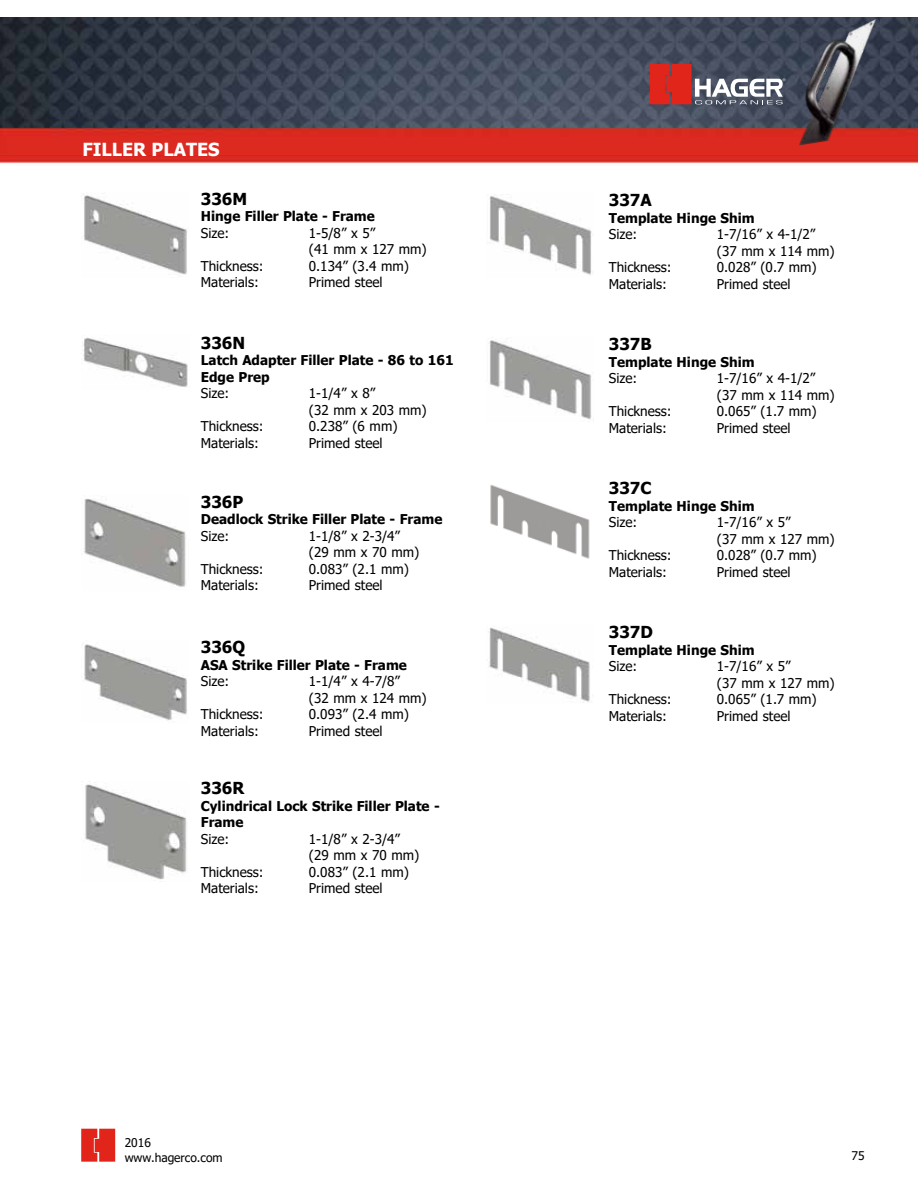
<style>
.page{position:relative;width:918px;height:1188px;background:#fff}
.page>*{position:absolute;margin:0;border:0;box-sizing:border-box;transform-origin:0 0}
.t1{font:700 18px "Tahoma";color:#fff}
.t2{font:700 16.5px "Tahoma";color:#000}
.t3{font:13.5px/16.5px "Tahoma";color:#000}
.t4{font:700 13.5px/16.5px "Tahoma";color:#000}
.t5{font:12px/14.4px "Tahoma";color:#000}
</style>
<div class="page">
<svg style="left:81px;top:1129px;width:34px;height:33px"></svg>
<img style="left:0;top:17px;width:918px;height:147px">
<svg style="left:650px;top:64px;width:135px;height:40px;background:#956168"></svg>
<img style="left:84px;top:499px;width:102px;height:88px">
<img style="left:81px;top:642px;width:106px;height:79px">
<img style="left:85px;top:784px;width:102px;height:98px">
<img style="left:489px;top:194px;width:103px;height:82px">
<img style="left:488px;top:340px;width:105px;height:80px">
<img style="left:490px;top:485px;width:100px;height:74px">
<img style="left:488px;top:627px;width:102px;height:76px">
<img style="left:83px;top:193px;width:104px;height:82px">
<img style="left:82px;top:337px;width:106px;height:50px">
<h1 class="t1" style="left:82px;top:137px;width:139px">FILLER PLATES</h1>
<p class="t2" style="left:201px;top:187px;width:48px">336M</p>
<p class="t4" style="left:201px;top:207px;width:176px">Hinge Filler Plate - Frame</p>
<p class="t3" style="left:201px;top:225px;width:30px">Size:</p>
<p class="t3" style="left:309px;top:225px;width:119px">1-5/8” x 5”<br>(41 mm x 127 mm)</p>
<p class="t3" style="left:201px;top:258px;width:64px">Thickness:</p>
<p class="t3" style="left:309px;top:258px;width:102px">0.134” (3.4 mm)</p>
<p class="t3" style="left:201px;top:275px;width:60px">Materials:</p>
<p class="t3" style="left:309px;top:275px;width:75px">Primed steel</p>
<p class="t2" style="left:201px;top:331px;width:46px">336N</p>
<p class="t4" style="left:201px;top:351px;width:254px">Latch Adapter Filler Plate - 86 to 161<br>Edge Prep</p>
<p class="t3" style="left:201px;top:386px;width:30px">Size:</p>
<p class="t3" style="left:309px;top:386px;width:119px">1-1/4” x 8”<br>(32 mm x 203 mm)</p>
<p class="t3" style="left:201px;top:419px;width:64px">Thickness:</p>
<p class="t3" style="left:309px;top:419px;width:90px">0.238” (6 mm)</p>
<p class="t3" style="left:201px;top:435px;width:60px">Materials:</p>
<p class="t3" style="left:309px;top:435px;width:75px">Primed steel</p>
<p class="t2" style="left:201px;top:490px;width:44px">336P</p>
<p class="t4" style="left:201px;top:510px;width:243px">Deadlock Strike Filler Plate - Frame</p>
<p class="t3" style="left:201px;top:528px;width:30px">Size:</p>
<p class="t3" style="left:309px;top:528px;width:112px">1-1/8” x 2-3/4” (29 mm x 70 mm)</p>
<p class="t3" style="left:201px;top:561px;width:64px">Thickness:</p>
<p class="t3" style="left:309px;top:561px;width:102px">0.083” (2.1 mm)</p>
<p class="t3" style="left:201px;top:578px;width:60px">Materials:</p>
<p class="t3" style="left:309px;top:578px;width:75px">Primed steel</p>
<p class="t2" style="left:201px;top:636px;width:46px">336Q</p>
<p class="t4" style="left:201px;top:656px;width:208px">ASA Strike Filler Plate - Frame</p>
<p class="t3" style="left:201px;top:674px;width:30px">Size:</p>
<p class="t3" style="left:309px;top:674px;width:119px">1-1/4” x 4-7/8”<br>(32 mm x 124 mm)</p>
<p class="t3" style="left:201px;top:707px;width:64px">Thickness:</p>
<p class="t3" style="left:309px;top:707px;width:102px">0.093” (2.4 mm)</p>
<p class="t3" style="left:201px;top:723px;width:60px">Materials:</p>
<p class="t3" style="left:309px;top:723px;width:75px">Primed steel</p>
<p class="t2" style="left:201px;top:777px;width:45px">336R</p>
<p class="t4" style="left:201px;top:797px;width:240px">Cylindrical Lock Strike Filler Plate -<br>Frame</p>
<p class="t3" style="left:201px;top:831px;width:30px">Size:</p>
<p class="t3" style="left:309px;top:831px;width:112px">1-1/8” x 2-3/4” (29 mm x 70 mm)</p>
<p class="t3" style="left:201px;top:864px;width:64px">Thickness:</p>
<p class="t3" style="left:309px;top:864px;width:102px">0.083” (2.1 mm)</p>
<p class="t3" style="left:201px;top:881px;width:60px">Materials:</p>
<p class="t3" style="left:309px;top:881px;width:75px">Primed steel</p>
<p class="t5" style="left:125px;top:1136px;width:99px">2016 www.hagerco.com</p>
<p class="t2" style="left:609px;top:189px;width:44px">337A</p>
<p class="t4" style="left:609px;top:209px;width:147px">Template Hinge Shim</p>
<p class="t3" style="left:609px;top:227px;width:30px">Size:</p>
<p class="t3" style="left:717px;top:227px;width:119px">1-7/16” x 4-1/2” (37 mm x 114 mm)</p>
<p class="t3" style="left:609px;top:260px;width:64px">Thickness:</p>
<p class="t3" style="left:717px;top:260px;width:101px">0.028” (0.7 mm)</p>
<p class="t3" style="left:609px;top:276px;width:60px">Materials:</p>
<p class="t3" style="left:717px;top:276px;width:75px">Primed steel</p>
<p class="t2" style="left:609px;top:333px;width:44px">337B</p>
<p class="t4" style="left:609px;top:353px;width:147px">Template Hinge Shim</p>
<p class="t3" style="left:609px;top:371px;width:30px">Size:</p>
<p class="t3" style="left:717px;top:371px;width:119px">1-7/16” x 4-1/2” (37 mm x 114 mm)</p>
<p class="t3" style="left:609px;top:404px;width:64px">Thickness:</p>
<p class="t3" style="left:717px;top:404px;width:101px">0.065” (1.7 mm)</p>
<p class="t3" style="left:609px;top:421px;width:60px">Materials:</p>
<p class="t3" style="left:717px;top:421px;width:75px">Primed steel</p>
<p class="t2" style="left:609px;top:477px;width:44px">337C</p>
<p class="t4" style="left:609px;top:497px;width:147px">Template Hinge Shim</p>
<p class="t3" style="left:609px;top:515px;width:30px">Size:</p>
<p class="t3" style="left:717px;top:515px;width:119px">1-7/16” x 5”<br>(37 mm x 127 mm)</p>
<p class="t3" style="left:609px;top:548px;width:64px">Thickness:</p>
<p class="t3" style="left:717px;top:548px;width:101px">0.028” (0.7 mm)</p>
<p class="t3" style="left:609px;top:565px;width:60px">Materials:</p>
<p class="t3" style="left:717px;top:565px;width:75px">Primed steel</p>
<p class="t2" style="left:609px;top:621px;width:46px">337D</p>
<p class="t4" style="left:609px;top:641px;width:147px">Template Hinge Shim</p>
<p class="t3" style="left:609px;top:659px;width:30px">Size:</p>
<p class="t3" style="left:717px;top:659px;width:119px">1-7/16” x 5”<br>(37 mm x 127 mm)</p>
<p class="t3" style="left:609px;top:692px;width:64px">Thickness:</p>
<p class="t3" style="left:717px;top:692px;width:101px">0.065” (1.7 mm)</p>
<p class="t3" style="left:609px;top:708px;width:60px">Materials:</p>
<p class="t3" style="left:717px;top:708px;width:75px">Primed steel</p>
<p class="t5" style="left:852px;top:1150px;width:15px">75</p>
</div>
